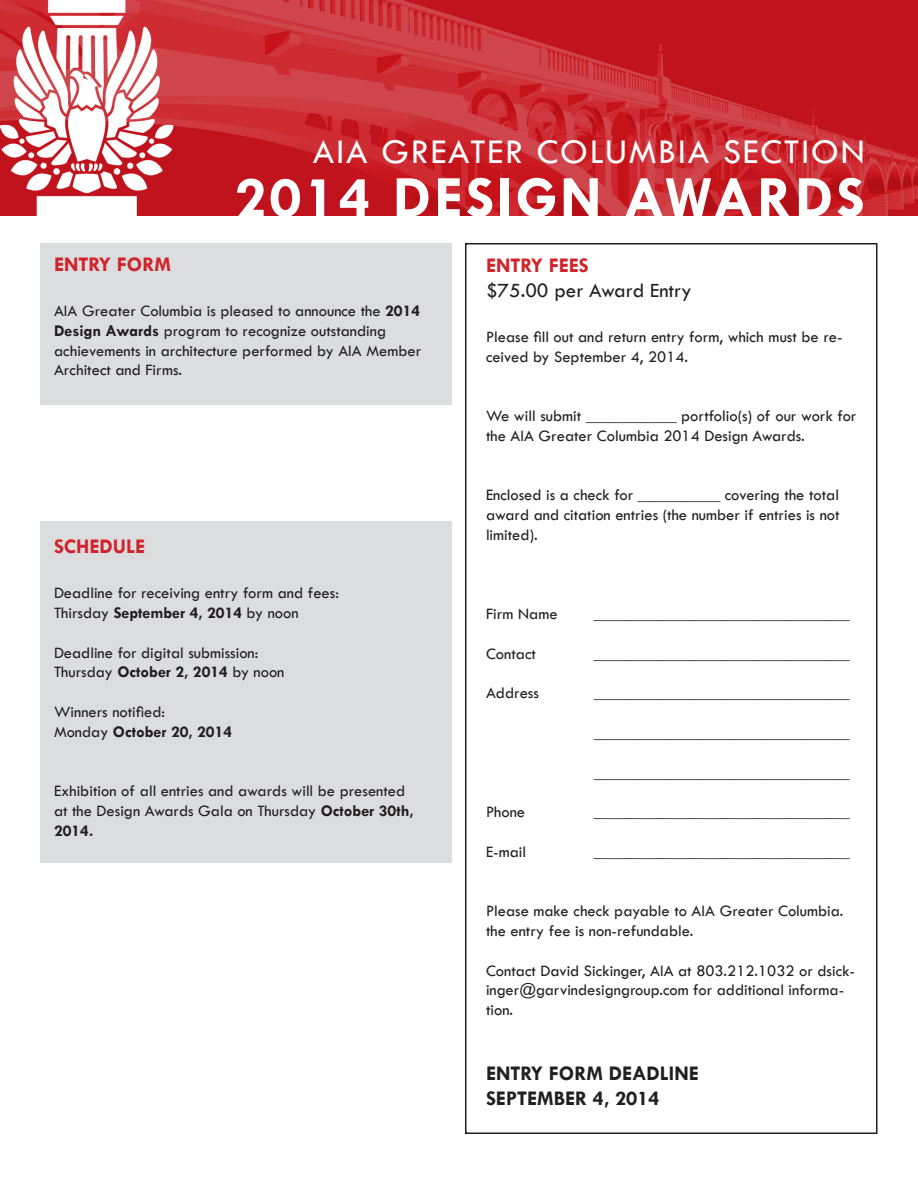
<style>
.page{position:relative;width:918px;height:1188px;background:#fff}
.page>*{position:absolute;margin:0;border:0;box-sizing:border-box;transform-origin:0 0}
.t1{font:700 60px "Tw Cen";letter-spacing:.05em;color:#fff}
.t2{font:36px "Tw Cen";letter-spacing:.05em;color:#fff}
.t3{font:700 21px "Tw Cen";color:#231f20}
.t4{font:700 21px "Tw Cen";color:#d1232a}
.t5{font:21px "Tw Cen";color:#231f20}
.t6{font:16.5px/19.8px "Tw Cen";color:#231f20}
.t7{font:700 16.5px "Tw Cen";color:#231f20}
.s1{font-weight:700}
.s2{font-weight:400}
</style>
<div class="page">
<div style="left:40px;top:521px;width:412px;height:342px;background:#dcdddf"></div>
<div style="left:40px;top:243px;width:412px;height:162px;background:#dcdddf"></div>
<div style="left:465px;top:243px;width:413px;height:891px;border:2px solid #231f20"></div>
<img style="left:0;top:0;width:918px;height:216px">
<p class="t2" style="left:313px;top:130px;width:553px">AIA GREATER COLUMBIA SECTION</p>
<p class="t1" style="left:235px;top:162px;width:632px">2014 DESIGN AWARDS</p>
<p class="t4" style="left:54px;top:252px;width:119px">ENTRY FORM</p>
<p class="t6" style="left:54px;top:301px;width:369px">AIA Greater Columbia is pleased to announce the <span class="s1">2014<br>Design Awards</span> program to recognize outstanding achievements in architecture performed by AIA Member Architect and Firms.</p>
<p class="t4" style="left:54px;top:534px;width:93px">SCHEDULE</p>
<p class="t6" style="left:54px;top:583px;width:286px">Deadline for receiving entry form and fees:</p>
<p class="t7" style="left:54px;top:603px;width:246px"><span class="s2">Thirsday</span> September 4, 2014 <span class="s2">by noon</span></p>
<p class="t6" style="left:54px;top:642px;width:206px">Deadline for digital submission:</p>
<p class="t6" style="left:54px;top:662px;width:232px">Thursday <span class="s1">October 2, 2014</span> by noon</p>
<p class="t6" style="left:54px;top:702px;width:113px">Winners notified:</p>
<p class="t7" style="left:54px;top:722px;width:180px"><span class="s2">Monday</span> October 20, 2014</p>
<p class="t6" style="left:54px;top:781px;width:361px">Exhibition of all entries and awards will be presented at the Design Awards Gala on Thursday <span class="s1">October 30th,<br>2014.</span></p>
<p class="t4" style="left:486px;top:253px;width:104px">ENTRY FEES</p>
<p class="t5" style="left:486px;top:278px;width:207px">$75.00 per Award Entry</p>
<p class="t6" style="left:486px;top:327px;width:358px">Please fill out and return entry form, which must be re&shy;ceived by September 4, 2014.</p>
<p class="t6" style="left:486px;top:406px;width:372px">We will submit ___________ portfolio(s) of our work for the AIA Greater Columbia 2014 Design Awards.</p>
<p class="t6" style="left:486px;top:485px;width:355px;text-align:justify">Enclosed is a check for __________ covering the total award and citation entries (the number if entries is not limited).</p>
<p class="t6" style="left:486px;top:604px;width:73px">Firm Name</p>
<p class="t6" style="left:486px;top:644px;width:51px">Contact</p>
<p class="t6" style="left:486px;top:683px;width:54px">Address</p>
<p class="t6" style="left:486px;top:802px;width:41px">Phone</p>
<p class="t6" style="left:486px;top:842px;width:42px">E-mail</p>
<p class="t6" style="left:594px;top:604px;width:257px">_______________________________</p>
<p class="t6" style="left:594px;top:644px;width:257px">_______________________________</p>
<p class="t6" style="left:594px;top:683px;width:257px">_______________________________</p>
<p class="t6" style="left:594px;top:723px;width:257px">_______________________________</p>
<p class="t6" style="left:594px;top:762px;width:257px">_______________________________</p>
<p class="t6" style="left:594px;top:802px;width:257px">_______________________________</p>
<p class="t6" style="left:594px;top:842px;width:257px">_______________________________</p>
<p class="t6" style="left:486px;top:901px;width:359px">Please make check payable to AIA Greater Columbia. the entry fee is non-refundable.</p>
<p class="t6" style="left:486px;top:960px;width:371px">Contact David Sickinger, AIA at 803.212.1032 or dsick&shy;inger@garvindesigngroup.com for additional informa&shy;tion.</p>
<p class="t3" style="left:486px;top:1061px;width:214px">ENTRY FORM DEADLINE</p>
<p class="t3" style="left:486px;top:1086px;width:175px">SEPTEMBER 4, 2014</p>
</div>
